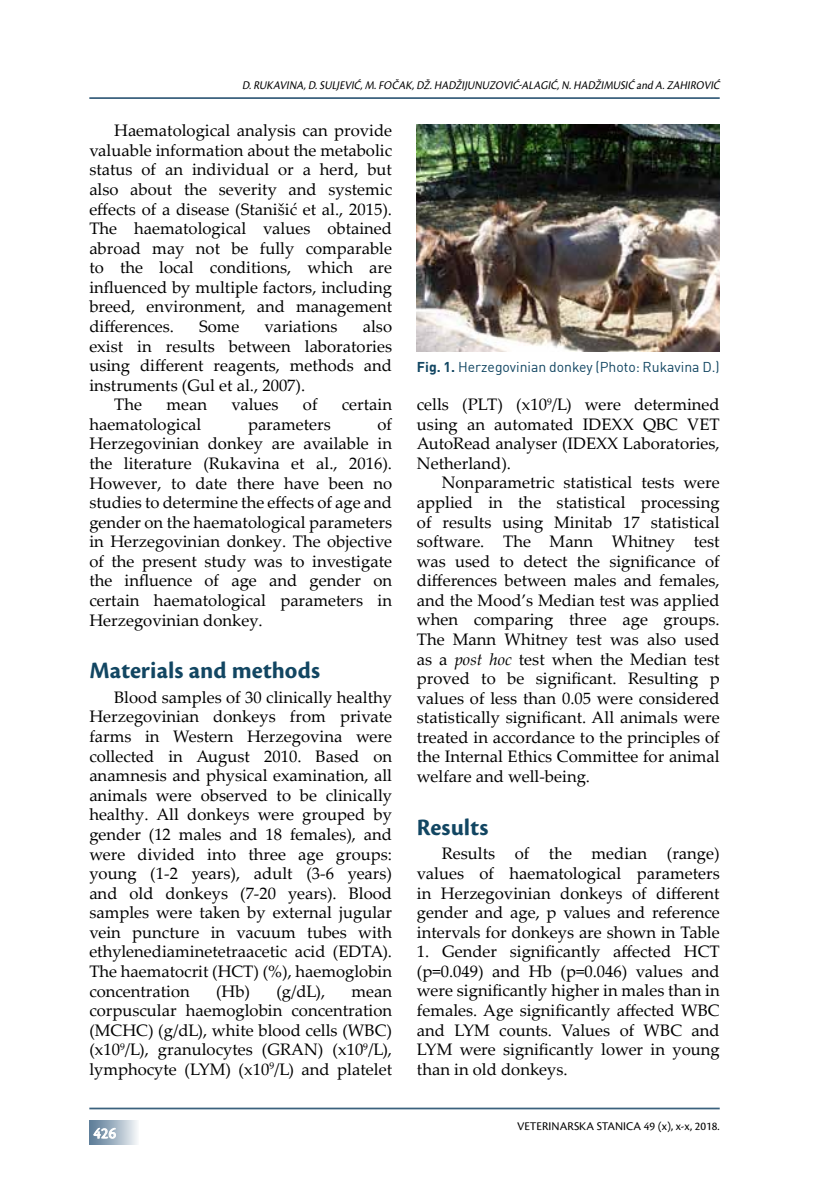
<style>
.page{position:relative;width:819px;height:1191px;background:#fff}
.page>*{position:absolute;margin:0;border:0;box-sizing:border-box;transform-origin:0 0}
.t1{font:700 24.5px "Cronos Pro";letter-spacing:.005em;color:#124662}
.t2{font:16.62px/19.6px "Palatino Linotype";color:#000;text-align:justify}
.t3{font:15.75px "Cronos Pro";color:#fff}
.t4{font:14px "DIN";color:#124662}
.t5{font:italic 12.25px "Cronos Pro";letter-spacing:.065em;color:#000;scale:.9 1}
.t6{font:12.25px "Cronos Pro";color:#000}
.s1{font-weight:700}
.s2{font-style:italic}
</style>
<div class="page">
<hr style="left:89px;top:1107px;width:630px;height:2px;background:#3a617d">
<hr style="left:89px;top:97px;width:630px;height:2px;background:#3a617d">
<div style="left:89px;top:1120px;width:50px;height:25px;background:linear-gradient(to right,#547592,#f0f3f6)"></div>
<svg style="left:93px;top:1126px;width:23px;height:13px"></svg>
<img style="left:417px;top:124px;width:302px;height:227px">
<p class="t5" style="left:242px;top:78px;width:535px">D.RUKAVINA,D.SULJ EVIĆ,M.FOČAK,DŽ.HADŽIJ UNUZOVIĆ-ALAGIĆ,N .HADŽIMUSIĆ AND A.ZAH IROVIĆ</p>
<p class="t2" style="left:89px;top:120px;width:304px;text-indent:25px">Haematological analysis can provide valuable information about the metabolic status of an individual or a herd, but also about the severity and systemic effects of a disease (Stanišić et al., 2015).<br>The haematological values obtained abroad may not be fully comparable to the local conditions, which are influenced by multiple factors, including breed, environment, and management differences.</p>
<p class="t2" style="left:199px;top:316px;width:42px">Some</p>
<p class="t2" style="left:264px;top:316px;width:75px">variations</p>
<p class="t2" style="left:363px;top:316px;width:31px">also</p>
<p class="t2" style="left:89px;top:335px;width:304px">exist in results between laboratories</p>
<p class="t2" style="left:89px;top:355px;width:304px">using different reagents, methods and</p>
<p class="t2" style="left:89px;top:374px;width:217px">instruments (Gul et al., 2007).</p>
<p class="t2" style="left:114px;top:394px;width:29px">The</p>
<p class="t2" style="left:166px;top:394px;width:42px">mean</p>
<p class="t2" style="left:231px;top:394px;width:49px">values</p>
<p class="t2" style="left:303px;top:394px;width:16px">of</p>
<p class="t2" style="left:342px;top:394px;width:52px">certain</p>
<p class="t2" style="left:89px;top:414px;width:113px">haematological</p>
<p class="t2" style="left:248px;top:414px;width:84px">parameters</p>
<p class="t2" style="left:89px;top:414px;width:304px;text-indent:288px">of Herzegovinian donkey are available in the literature (Rukavina et al., 2016).<br>However, to date there have been no studies to determine the effects of age and gender on the haematological parameters in Herzegovinian donkey. The objective of the present study was to investigate the influence of age and gender on certain haematological parameters in Herzegovinian donkey.</p>
<h1 class="t1" style="left:89px;top:656px;width:232px">Materials and methods</h1>
<p class="t2" style="left:89px;top:687px;width:304px;text-indent:25px">Blood samples of 30 clinically healthy Herzegovinian donkeys from private farms in Western Herzegovina were collected in August 2010. Based on anamnesis and physical examination, all animals were observed to be clinically healthy. All donkeys were grouped by gender (12 males and 18 females), and were divided into three age groups: young (1-2 years), adult (3-6 years) and old donkeys (7-20 years). Blood samples were taken by external jugular vein puncture in vacuum tubes with ethylenediaminetetraacetic acid (EDTA).<br>The haematocrit (HCT) (%), haemoglobin concentration</p>
<p class="t2" style="left:216px;top:980px;width:36px">(Hb)</p>
<p class="t2" style="left:276px;top:980px;width:50px">(g/dL),</p>
<p class="t2" style="left:89px;top:980px;width:304px;text-indent:262px">mean corpuscular haemoglobin concentration (MCHC) (g/dL), white blood cells (WBC) (x10<sup>9</sup>/L), granulocytes (GRAN) (x10<sup>9</sup>/L), lymphocyte (LYM) (x10<sup>9</sup>/L) and platelet</p>
<p class="t3" style="left:93px;top:1124px;width:24px">426</p>
<p class="t4" style="left:417px;top:357px;width:304px"><span class="s1">Fig. 1.</span> Herzegovinian donkey (Photo: Rukavina D.)</p>
<p class="t2" style="left:417px;top:394px;width:304px">cells (PLT) (x10<sup>9</sup>/L) were determined using an automated IDEXX QBC VET AutoRead analyser (IDEXX Laboratories, Netherland).</p>
<p class="t2" style="left:417px;top:472px;width:304px;text-indent:25px">Nonparametric statistical tests were applied in the statistical processing of results using Minitab 17 statistical software. The Mann Whitney test was used to detect the significance of differences between males and females, and the Mood’s Median test was applied when comparing three age groups.<br>The Mann Whitney test was also used as a <span class="s2">post hoc</span> test when the Median test proved to be significant. Resulting p values of less than 0.05 were considered statistically significant. All animals were treated in accordance to the principles of the Internal Ethics Committee for animal welfare and well-being.</p>
<h1 class="t1" style="left:417px;top:813px;width:73px">Results</h1>
<p class="t2" style="left:417px;top:843px;width:304px;text-indent:25px">Results of the median (range) values of haematological parameters in Herzegovinian donkeys of different gender and age, p values and reference intervals for donkeys are shown in Table</p>
<p class="t2" style="left:417px;top:941px;width:304px">1. Gender significantly affected HCT (p=0.049) and Hb (p=0.046) values and were significantly higher in males than in females. Age significantly affected WBC and LYM counts. Values of WBC and LYM were significantly lower in young than in old donkeys.</p>
<p class="t6" style="left:517px;top:1119px;width:204px">VETERINA RSKA STANI CA 49 (x), x-x, 2018.</p>
</div>
